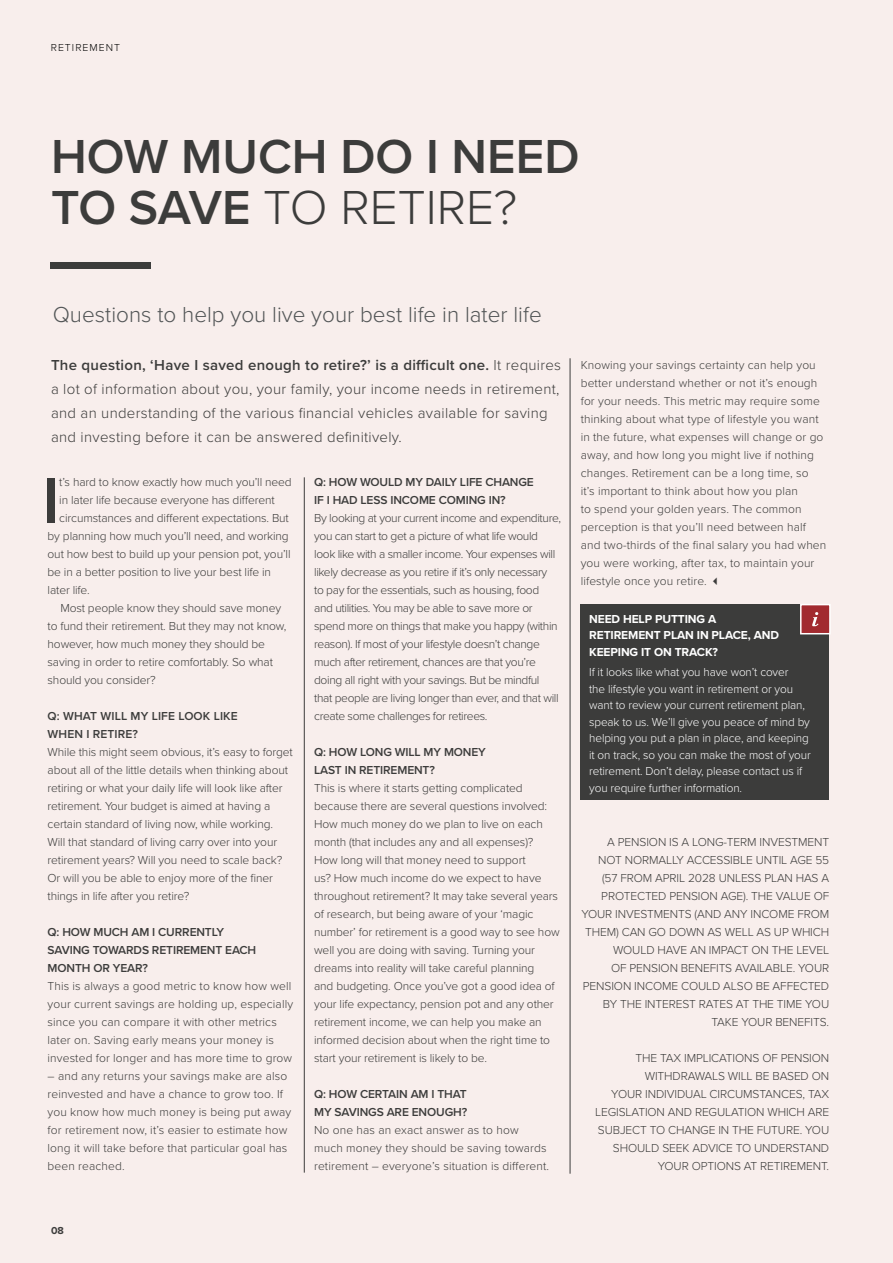
<style>
.page{position:relative;width:893px;height:1263px;background:#f8eeec}
.page>*{position:absolute;margin:0;border:0;box-sizing:border-box;transform-origin:0 0}
.t1{font:600 66px "Proxima Nova";color:#3c3c3b}
.t2{font:600 49.5px/51px "Proxima Nova";color:#3c3c3b}
.t3{font:300 22.5px "Proxima Nova";color:#525556}
.t4{font:300 15px/24px "Proxima Nova";letter-spacing:.02em;color:#3c3c3b}
.t5{font:300 12px/18px "Proxima Nova";letter-spacing:-.01em;color:#3c3c3b}
.t6{font:300 12px/18px "Proxima Nova";letter-spacing:.01em;color:#3c3c3b}
.t7{font:300 12px/18px "Proxima Nova";letter-spacing:-.03em;color:#3c3c3b}
.t8{font:300 12px/16.5px "Proxima Nova";letter-spacing:-.01em;color:#fff}
.t9{font:600 12px/18px "Proxima Nova";letter-spacing:-.01em;color:#3c3c3b}
.t10{font:700 12px/16.5px "Proxima Nova";letter-spacing:-.01em;color:#fff}
.t11{font:600 12px/18px "Proxima Nova";letter-spacing:.01em;color:#3c3c3b}
.t12{font:300 10.5px "Proxima Nova";letter-spacing:.1em;color:#000}
.t13{font:700 10.5px "Proxima Nova";color:#3c3c3b}
.s1{font-weight:300}
.s2{font-weight:600}
</style>
<div class="page">
<div style="left:581px;top:605px;width:248px;height:195px;background:#3c3c3b"></div>
<div style="left:801px;top:605px;width:29px;height:29px;background:#a22a2f"></div>
<div style="left:800px;top:604px;width:31px;height:30px;border:2px solid #fff"></div>
<svg style="left:812px;top:612px;width:6px;height:14px"></svg>
<hr style="left:304px;top:477px;width:1px;height:695px;background:#3c3c3b">
<hr style="left:570px;top:358px;width:1px;height:816px;background:#3c3c3b">
<div style="left:51px;top:263px;width:100px;height:6px;background:#3c3c3b"></div>
<p class="t12" style="left:51px;top:43px;width:71px">RETIREMENT</p>
<h2 class="t2" style="left:51px;top:134px;width:530px">HOW MUCH DO I NEED<br>TO SAVE <span class="s1">TO RETIRE?</span></h2>
<h3 class="t3" style="left:53px;top:305px;width:490px">Questions to help you live your best life in later life</h3>
<p class="t4" style="left:51px;top:354px;width:512px"><span class="s2">The question, ‘Have I saved enough to retire?’ is a difficult one.</span> It requires a lot of information about you, your family, your income needs in retirement, and an understanding of the various financial vehicles available for saving and investing before it can be answered definitively.</p>
<h1 class="t1" style="left:43px;top:472px;width:19px">I</h1>
<p class="t5" style="left:59px;top:474px;width:234px">t’s hard to know exactly how much you’ll need</p>
<p class="t9" style="left:314px;top:474px;width:221px">Q: HOW WOULD MY DAILY LIFE CHANGE<br>IF I HAD LESS INCOME COMING IN?</p>
<p class="t7" style="left:314px;top:510px;width:248px">By looking at your current income and expenditure, you can start to get a picture of what life would look like with a smaller income. Your expenses will likely decrease as you retire if it’s only necessary<br>to pay for the essentials, such as housing, food<br>and utilities. You may be able to save more or spend more on things that make you happy (within reason). If most of your lifestyle doesn’t change much after retirement, chances are that you’re doing all right with your savings. But be mindful<br>that people are living longer than ever, and that will create some challenges for retirees.</p>
<p class="t9" style="left:314px;top:744px;width:173px">Q: HOW LONG WILL MY MONEY<br>LAST IN RETIREMENT?</p>
<p class="t5" style="left:314px;top:780px;width:247px">This is where it starts getting complicated because there are several questions involved:<br>How much money do we plan to live on each month (that includes any and all expenses)?<br>How long will that money need to support<br>us? How much income do we expect to have throughout retirement? It may take several years of research, but being aware of your ‘magic number’ for retirement is a good way to see how well you are doing with saving. Turning your dreams into reality will take careful planning<br>and budgeting. Once you’ve got a good idea of your life expectancy, pension pot and any other retirement income, we can help you make an informed decision about when the right time to start your retirement is likely to be.</p>
<p class="t9" style="left:314px;top:1086px;width:155px">Q: HOW CERTAIN AM I THAT<br>MY SAVINGS ARE ENOUGH?</p>
<p class="t6" style="left:314px;top:1122px;width:237px">No one has an exact answer as to how much money they should be saving towards retirement – everyone’s situation is different.</p>
<p class="t5" style="left:59px;top:492px;width:217px">in later life because everyone has different</p>
<p class="t5" style="left:59px;top:510px;width:231px">circumstances and different expectations. But</p>
<p class="t5" style="left:48px;top:528px;width:243px">by planning how much you’ll need, and working</p>
<p class="t5" style="left:48px;top:546px;width:244px">out how best to build up your pension pot, you’ll</p>
<p class="t5" style="left:48px;top:564px;width:225px">be in a better position to live your best life in</p>
<p class="t5" style="left:48px;top:582px;width:44px">later life.</p>
<p class="t5" style="left:60px;top:600px;width:222px">Most people know they should save money</p>
<p class="t5" style="left:48px;top:618px;width:240px">to fund their retirement. But they may not know,</p>
<p class="t5" style="left:48px;top:636px;width:219px">however, how much money they should be</p>
<p class="t5" style="left:48px;top:654px;width:227px">saving in order to retire comfortably. So what</p>
<p class="t5" style="left:48px;top:672px;width:110px">should you consider?</p>
<p class="t11" style="left:48px;top:708px;width:192px">Q: WHAT WILL MY LIFE LOOK LIKE<br>WHEN I RETIRE?</p>
<p class="t5" style="left:48px;top:744px;width:247px">While this might seem obvious, it’s easy to forget about all of the little details when thinking about retiring or what your daily life will look like after retirement. Your budget is aimed at having a certain standard of living now, while working.<br>Will that standard of living carry over into your retirement years? Will you need to scale back?<br>Or will you be able to enjoy more of the finer things in life after you retire?</p>
<p class="t9" style="left:48px;top:924px;width:210px">Q: HOW MUCH AM I CURRENTLY<br>SAVING TOWARDS RETIREMENT EACH<br>MONTH OR YEAR?</p>
<p class="t6" style="left:48px;top:978px;width:247px">This is always a good metric to know how well your current savings are holding up, especially since you can compare it with other metrics later on. Saving early means your money is invested for longer and has more time to grow</p>
<p class="t6" style="left:48px;top:1068px;width:245px">– and any returns your savings make are also reinvested and have a chance to grow too. If you know how much money is being put away for retirement now, it’s easier to estimate how long it will take before that particular goal has been reached.</p>
<p class="t6" style="left:581px;top:357px;width:247px">Knowing your savings certainty can help you better understand whether or not it’s enough for your needs. This metric may require some thinking about what type of lifestyle you want in the future, what expenses will change or go away, and how long you might live if nothing changes. Retirement can be a long time, so<br>it’s important to think about how you plan<br>to spend your golden years. The common perception is that you’ll need between half and two-thirds of the final salary you had when you were working, after tax, to maintain your lifestyle once you retire. ✓</p>
<p class="t10" style="left:589px;top:611px;width:191px">NEED HELP PUTTING A<br>RETIREMENT PLAN IN PLACE, AND<br>KEEPING IT ON TRACK?</p>
<p class="t8" style="left:589px;top:665px;width:223px">If it looks like what you have won’t cover<br>the lifestyle you want in retirement or you want to review your current retirement plan, speak to us. We’ll give you peace of mind by helping you put a plan in place, and keeping it on track, so you can make the most of your retirement. Don’t delay, please contact us if you require further information.</p>
<p class="t5" style="left:581px;top:834px;width:249px;text-align:right">A PENSION IS A LONG-TERM INVESTMENT NOT NORMALLY ACCESSIBLE UNTIL AGE 55 (57 FROM APRIL 2028 UNLESS PLAN HAS A PROTECTED PENSION AGE). THE VALUE OF YOUR INVESTMENTS (AND ANY INCOME FROM THEM) CAN GO DOWN AS WELL AS UP WHICH WOULD HAVE AN IMPACT ON THE LEVEL<br>OF PENSION BENEFITS AVAILABLE. YOUR PENSION INCOME COULD ALSO BE AFFECTED BY THE INTEREST RATES AT THE TIME YOU TAKE YOUR BENEFITS.</p>
<p class="t5" style="left:595px;top:1050px;width:235px;text-align:right">THE TAX IMPLICATIONS OF PENSION WITHDRAWALS WILL BE BASED ON<br>YOUR INDIVIDUAL CIRCUMSTANCES, TAX LEGISLATION AND REGULATION WHICH ARE SUBJECT TO CHANGE IN THE FUTURE. YOU SHOULD SEEK ADVICE TO UNDERSTAND YOUR OPTIONS AT RETIREMENT.</p>
<p class="t13" style="left:51px;top:1226px;width:14px">08</p>
</div>
